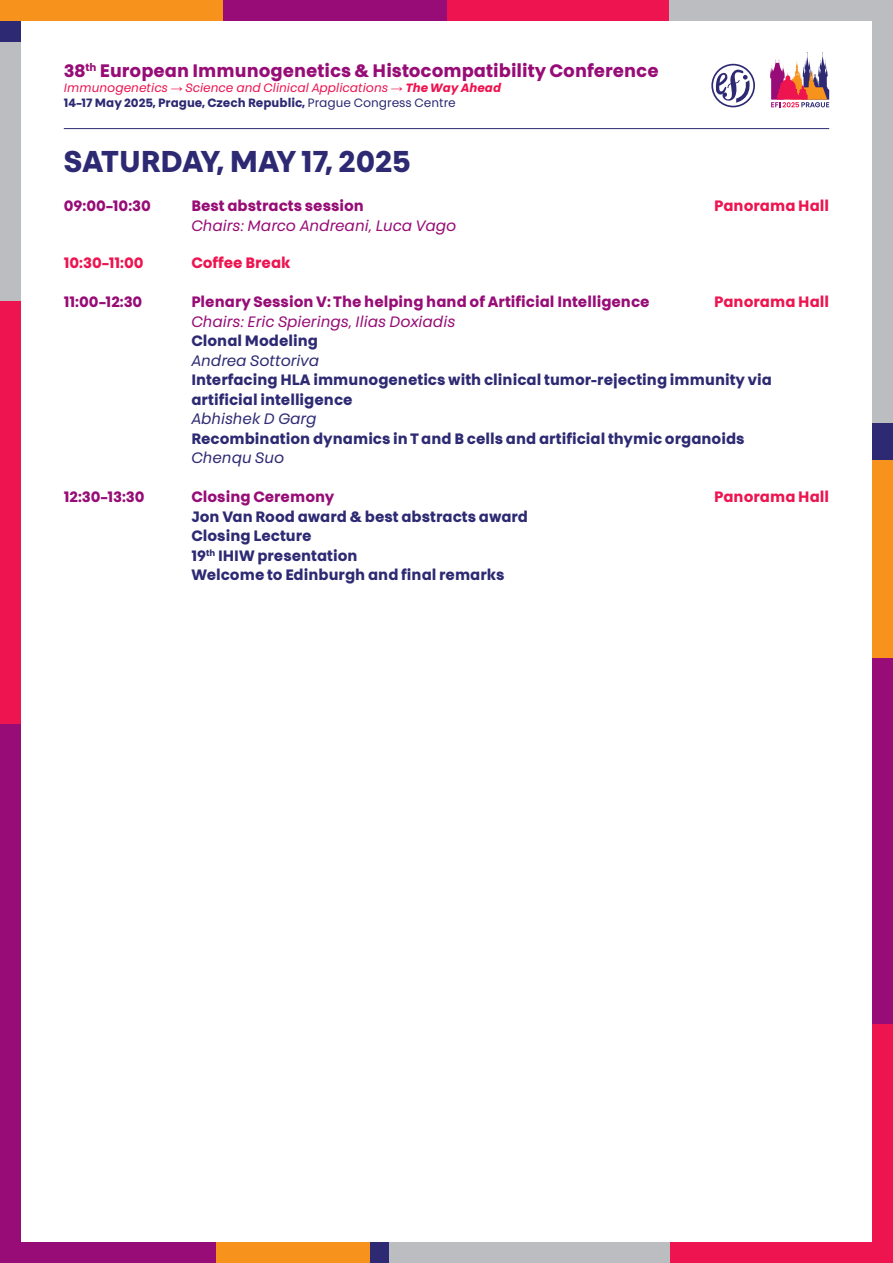
<style>
.page{position:relative;width:893px;height:1263px;background:#fff}
.page>*{position:absolute;margin:0;border:0;box-sizing:border-box;transform-origin:0 0}
._2024_tit{font:700 30px "Touche";color:#2d2a73}
.t1{font:700 18px "Touche";color:#970c76}
._2014_nazev{font:700 15px/19.5px "Touche";color:#2d2a73}
._2014_sekce{font:700 15px "Touche";color:#970c76}
._2014_chair{font:italic 15px "Touche";color:#970c76}
._2014_jmeno{font:italic 15px "Touche";color:#2d2a73}
._2014_sekce-2{font:700 15px "Touche";color:#ed1450}
._2014_break{font:700 15px "Touche";color:#ed1450}
.t2{font:italic 12px/15px "Touche";color:#ed1450}
.s1{font-family:"Arial";font-style:normal}
.s2{font-weight:700}
.s3{font-weight:700;font-style:normal;color:#2d2a73}
.s4{font-style:normal;color:#2d2a73}
</style>
<div class="page">
<div style="left:0;top:0;width:223px;height:43px;background:#f7931d"></div>
<div style="left:0;top:21px;width:43px;height:22px;background:#2d2a73"></div>
<div style="left:446px;top:0;width:224px;height:43px;background:#ed1450"></div>
<div style="left:223px;top:0;width:223px;height:43px;background:#970c76"></div>
<div style="left:215px;top:1220px;width:155px;height:43px;background:#f7931d"></div>
<div style="left:850px;top:657px;width:43px;height:367px;background:#970c76"></div>
<div style="left:850px;top:1024px;width:43px;height:239px;background:#ed1450"></div>
<div style="left:0;top:301px;width:43px;height:423px;background:#ed1450"></div>
<div style="left:670px;top:1220px;width:223px;height:43px;background:#ed1450"></div>
<div style="left:670px;top:0;width:223px;height:43px;background:#bcbdc0"></div>
<div style="left:388px;top:1220px;width:282px;height:43px;background:#bcbdc0"></div>
<div style="left:370px;top:1220px;width:18px;height:43px;background:#2d2a73"></div>
<div style="left:850px;top:0;width:43px;height:423px;background:#bcbdc0"></div>
<div style="left:850px;top:423px;width:43px;height:37px;background:#2d2a73"></div>
<div style="left:0;top:724px;width:43px;height:539px;background:#970c76"></div>
<div style="left:0;top:1220px;width:215px;height:43px;background:#970c76"></div>
<div style="left:850px;top:460px;width:43px;height:197px;background:#f7931d"></div>
<div style="left:0;top:43px;width:43px;height:258px;background:#bcbdc0"></div>
<div style="left:21px;top:21px;width:851px;height:1221px;background:#fff"></div>
<svg style="left:770px;top:52px;width:59px;height:55px"></svg>
<hr style="left:64px;top:128px;width:765px;height:1px;background:#2d2a73">
<svg style="left:711px;top:64px;width:44px;height:43px"></svg>
<p class="t1" style="left:64px;top:60px;width:596px">38<sup>th</sup> European Immunogenetics &amp; Histocompatibility Conference</p>
<p class="t2" style="left:64px;top:80px;width:439px">Immunogenetics <span class="s1">→</span> Science and Clinical Applications <span class="s1">→</span> <span class="s2">The Way Ahead<br></span><span class="s3">14–17 May 2025, Prague, Czech Republic,</span> <span class="s4">Prague Congress Centre</span></p>
<p class="_2024_tit" style="left:64px;top:143px;width:348px">SATURDAY, MAY 17, 2025</p>
<p class="_2014_sekce" style="left:64px;top:197px;width:89px">09:00–10:30</p>
<p class="_2014_sekce" style="left:191px;top:197px;width:174px">Best abstracts session</p>
<p class="_2014_sekce-2" style="left:714px;top:197px;width:117px">Panorama Hall</p>
<p class="_2014_chair" style="left:191px;top:216px;width:266px">Chairs: Marco Andreani, Luca Vago</p>
<p class="_2014_break" style="left:64px;top:254px;width:81px">10:30–11:00</p>
<p class="_2014_break" style="left:191px;top:254px;width:101px">Coffee Break</p>
<p class="_2014_sekce" style="left:64px;top:293px;width:80px">11:00–12:30</p>
<p class="_2014_sekce" style="left:191px;top:293px;width:460px">Plenary Session V: The helping hand of Artificial Intelligence</p>
<p class="_2014_sekce-2" style="left:714px;top:293px;width:117px">Panorama Hall</p>
<p class="_2014_chair" style="left:191px;top:312px;width:265px">Chairs: Eric Spierings, Ilias Doxiadis</p>
<p class="_2014_nazev" style="left:191px;top:331px;width:128px">Clonal Modeling</p>
<p class="_2014_jmeno" style="left:191px;top:351px;width:129px">Andrea Sottoriva</p>
<p class="_2014_nazev" style="left:191px;top:370px;width:582px">Interfacing HLA immunogenetics with clinical tumor-rejecting immunity via artificial intelligence</p>
<p class="_2014_jmeno" style="left:191px;top:410px;width:127px">Abhishek D Garg</p>
<p class="_2014_nazev" style="left:191px;top:429px;width:555px">Recombination dynamics in T and B cells and artificial thymic organoids</p>
<p class="_2014_jmeno" style="left:191px;top:449px;width:94px">Chenqu Suo</p>
<p class="_2014_sekce" style="left:64px;top:488px;width:82px">12:30–13:30</p>
<p class="_2014_sekce" style="left:191px;top:488px;width:144px">Closing Ceremony</p>
<p class="_2014_sekce-2" style="left:714px;top:488px;width:117px">Panorama Hall</p>
<p class="_2014_nazev" style="left:191px;top:507px;width:338px">Jon Van Rood award &amp; best abstracts award</p>
<p class="_2014_nazev" style="left:191px;top:526px;width:122px">Closing Lecture</p>
<p class="_2014_nazev" style="left:191px;top:546px;width:168px">19<sup>th</sup> IHIW presentation</p>
<p class="_2014_nazev" style="left:191px;top:565px;width:315px">Welcome to Edinburgh and final remarks</p>
</div>
